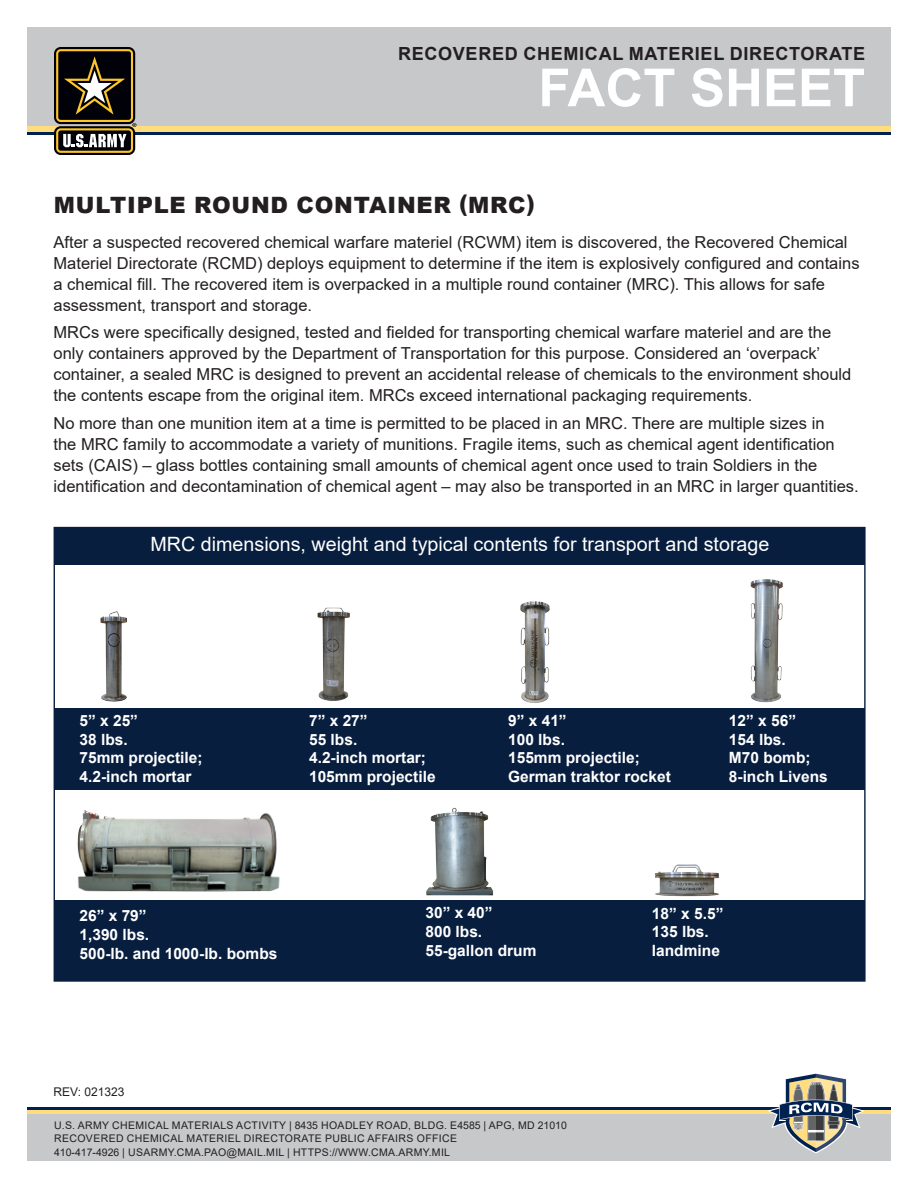
<style>
.page{position:relative;width:918px;height:1188px;background:#fff}
.page>*{position:absolute;margin:0;border:0;box-sizing:border-box;transform-origin:0 0}
.t1{font:700 52.5px "Arial";color:#fff}
.t2{font:900 22.5px "Arial";letter-spacing:.035em;color:#231f20}
.t3{font:19.65px "Arial";color:#fff}
.t4{font:700 18.15px "Arial";letter-spacing:.035em;color:#231f20}
.Body_Text{font:16.5px/21px "Arial";color:#231f20}
.t5{font:700 15.45px/18.6px "Arial";color:#fff}
.t6{font:12px "Arial";color:#231f20}
.t7{font:10.5px/13.5px "Arial";letter-spacing:.035em;color:#231f20}
</style>
<div class="page">
<div style="left:27px;top:27px;width:864px;height:99px;background:#c7c8ca"></div>
<svg style="left:27px;top:1110px;width:864px;height:5px;background:#f3d88d"></svg>
<hr style="left:27px;top:1107px;width:864px;height:3px;background:#002250">
<div style="left:27px;top:1115px;width:864px;height:46px;background:#c7c8ca"></div>
<svg style="left:767px;top:1073px;width:98px;height:80px"></svg>
<hr style="left:27px;top:132px;width:864px;height:3px;background:#002250">
<div style="left:27px;top:126px;width:864px;height:6px;background:#ffdc7e"></div>
<div style="left:54px;top:126px;width:81px;height:29px;background:#010209;border-radius:7px"></div>
<div style="left:54px;top:47px;width:81px;height:77px;background:#010209;border-radius:7px"></div>
<svg style="left:56px;top:49px;width:80px;height:104px"></svg>
<div style="left:54px;top:708px;width:811px;height:82px;background:#081e3f"></div>
<div style="left:54px;top:901px;width:811px;height:80px;background:#081e3f"></div>
<img style="left:77px;top:810px;width:203px;height:82px">
<div style="left:54px;top:528px;width:811px;height:37px;background:#081e3f"></div>
<img style="left:317px;top:607px;width:33px;height:94px">
<img style="left:520px;top:601px;width:30px;height:102px">
<img style="left:100px;top:611px;width:27px;height:91px">
<img style="left:655px;top:864px;width:64px;height:32px">
<img style="left:750px;top:579px;width:33px;height:124px">
<img style="left:426px;top:807px;width:67px;height:89px">
<p class="t4" style="left:398px;top:41px;width:469px">RECOVERED CHEMICAL MATERIEL DIRECTORATE</p>
<h1 class="t1" style="left:538px;top:51px;width:328px">FACT SHEET</h1>
<p class="t2" style="left:54px;top:189px;width:482px">MULTIPLE ROUND CONTAINER (MRC)</p>
<p class="Body_Text" style="left:54px;top:231px;width:808px">After a suspected recovered chemical warfare materiel (RCWM) item is discovered, the Recovered Chemical Materiel Directorate (RCMD) deploys equipment to determine if the item is explosively configured and contains a chemical fill. The recovered item is overpacked in a multiple round container (MRC). This allows for safe assessment, transport and storage.</p>
<p class="Body_Text" style="left:54px;top:322px;width:799px">MRCs were specifically designed, tested and fielded for transporting chemical warfare materiel and are the only containers approved by the Department of Transportation for this purpose. Considered an ‘overpack’ container, a sealed MRC is designed to prevent an accidental release of chemicals to the environment should the contents escape from the original item. MRCs exceed international packaging requirements.</p>
<p class="Body_Text" style="left:54px;top:413px;width:807px">No more than one munition item at a time is permitted to be placed in an MRC. There are multiple sizes in<br>the MRC family to accommodate a variety of munitions. Fragile items, such as chemical agent identification sets (CAIS) – glass bottles containing small amounts of chemical agent once used to train Soldiers in the identification and decontamination of chemical agent – may also be transported in an MRC in larger quantities.</p>
<p class="t3" style="left:150px;top:531px;width:621px">MRC dimensions, weight and typical contents for transport and storage</p>
<p class="t5" style="left:309px;top:711px;width:128px">7” x 27”<br>55 lbs.<br>4.2-inch mortar;<br>105mm projectile</p>
<p class="t5" style="left:80px;top:711px;width:125px">5” x 25”<br>38 lbs.<br>75mm projectile;<br>4.2-inch mortar</p>
<p class="t5" style="left:729px;top:711px;width:100px">12” x 56”<br>154 lbs.<br>M70 bomb;<br>8-inch Livens</p>
<p class="t5" style="left:508px;top:711px;width:164px">9” x 41”<br>100 lbs.<br>155mm projectile;<br>German traktor rocket</p>
<p class="t5" style="left:425px;top:904px;width:113px">30” x 40”<br>800 lbs.<br>55-gallon drum</p>
<p class="t5" style="left:80px;top:907px;width:199px">26” x 79”<br>1,390 lbs.<br>500-lb. and 1000-lb. bombs</p>
<p class="t5" style="left:652px;top:904px;width:73px">18” x 5.5”<br>135 lbs. landmine</p>
<p class="t6" style="left:54px;top:1084px;width:72px">REV: 021323</p>
<p class="t7" style="left:54px;top:1118px;width:515px">U.S. ARMY CHEMICAL MATERIALS ACTIVITY | 8435 HOADLEY ROAD, BLDG. E4585 | APG, MD 21010<br>RECOVERED CHEMICAL MATERIEL DIRECTORATE PUBLIC AFFAIRS OFFICE<br>410-417-4926 | USARMY.CMA.PAO@MAIL.MIL | HTTPS://WWW.CMA.ARMY.MIL</p>
</div>
